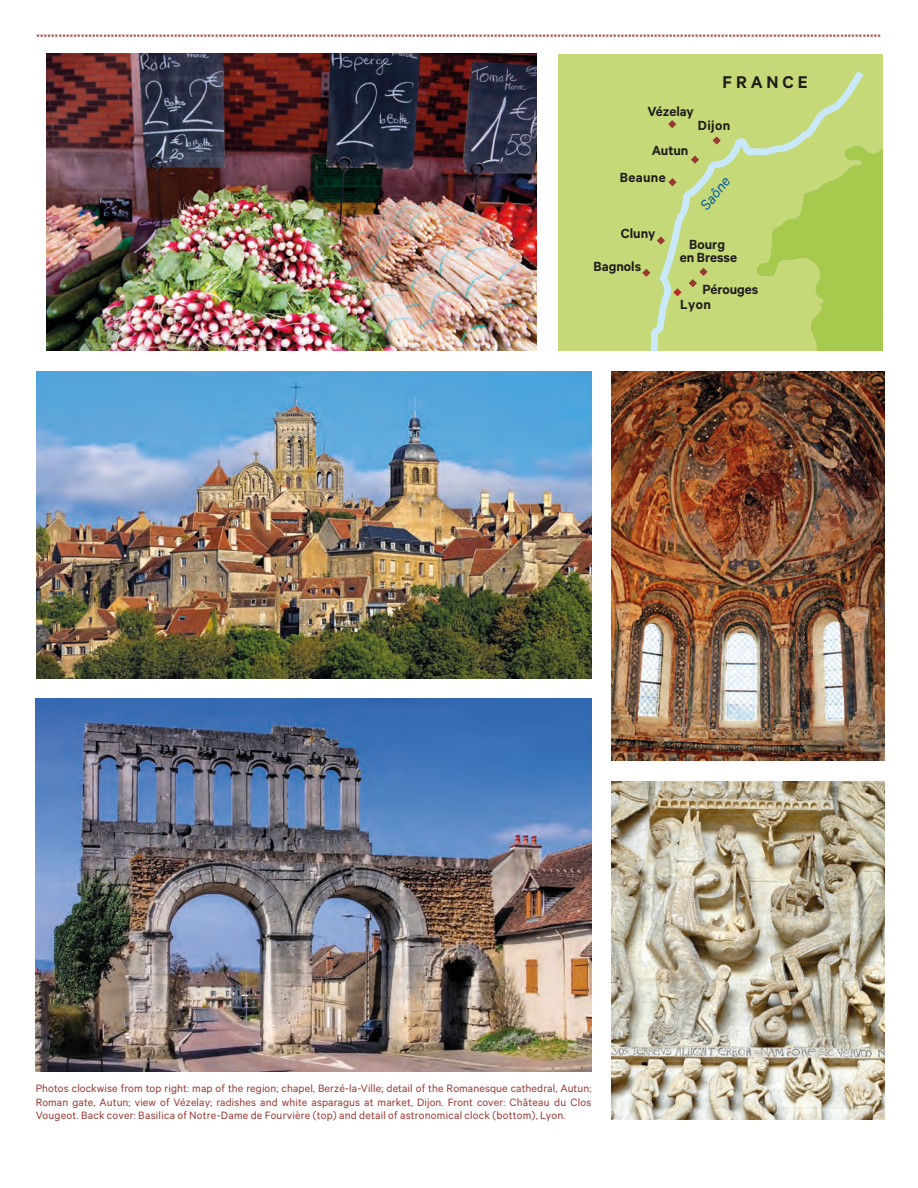
<style>
.page{position:relative;width:918px;height:1188px;background:#fff}
.page>*{position:absolute;margin:0;border:0;box-sizing:border-box;transform-origin:0 0}
.t1{font:600 19.2px "The Met Sans";letter-spacing:.2em;color:#1d1d1b}
.t2{font:italic 15.9px "The Met Sans";color:#005da9}
.t3{font:600 14.85px/12.8px "The Met Sans";color:#1d1d1b;text-align:center}
.Captions{font:12px/13.5px "The Met Sans";letter-spacing:.02em;color:#983934;text-align:justify}
</style>
<div class="page">
<img style="left:612px;top:371px;width:272px;height:390px">
<div style="left:558px;top:54px;width:325px;height:296px;background:#c6d978"></div>
<div style="left:870px;top:145px;width:13px;height:205px;background:#a7c94d"></div>
<svg style="left:610px;top:64px;width:260px;height:286px;background:#c0d675"></svg>
<svg style="left:673px;top:288px;width:9px;height:8px"></svg>
<svg style="left:657px;top:237px;width:8px;height:8px"></svg>
<svg style="left:713px;top:136px;width:8px;height:9px"></svg>
<svg style="left:668px;top:178px;width:9px;height:8px"></svg>
<svg style="left:691px;top:156px;width:8px;height:8px"></svg>
<svg style="left:689px;top:268px;width:19px;height:19px"></svg>
<svg style="left:668px;top:120px;width:8px;height:8px"></svg>
<svg style="left:642px;top:269px;width:8px;height:8px"></svg>
<img style="left:46px;top:53px;width:491px;height:297px">
<img style="left:37px;top:371px;width:554px;height:308px">
<img style="left:612px;top:782px;width:272px;height:338px">
<img style="left:36px;top:699px;width:555px;height:372px">
<p class="t1" style="left:723px;top:70px;width:87px">FRANCE</p>
<p class="t3" style="left:647px;top:105px;width:48px">Vézelay</p>
<p class="t3" style="left:698px;top:119px;width:34px">Dijon</p>
<p class="t3" style="left:652px;top:144px;width:38px">Autun</p>
<p class="t3" style="left:620px;top:171px;width:48px">Beaune</p>
<p class="t2" style="left:696px;top:202px;width:40px;rotate:-51deg">Saône</p>
<p class="t3" style="left:621px;top:227px;width:36px">Cluny</p>
<p class="t3" style="left:594px;top:260px;width:49px">Bagnols</p>
<p class="t3" style="left:680px;top:238px;width:59px">Bourg<br>en Bresse</p>
<p class="t3" style="left:702px;top:282px;width:58px">Pérouges</p>
<p class="t3" style="left:680px;top:298px;width:32px">Lyon</p>
<p class="Captions" style="left:36px;top:1081px;width:557px">Photos clockwise from top right: map of the region; chapel, Berzé-la-Ville; detail of the Romanesque cathedral, Autun; Roman gate, Autun; view of Vézelay; radishes and white asparagus at market, Dijon. Front cover: Château du Clos Vougeot. Back cover: Basilica of Notre-Dame de Fourvière (top) and detail of astronomical clock (bottom), Lyon.</p>
</div>
